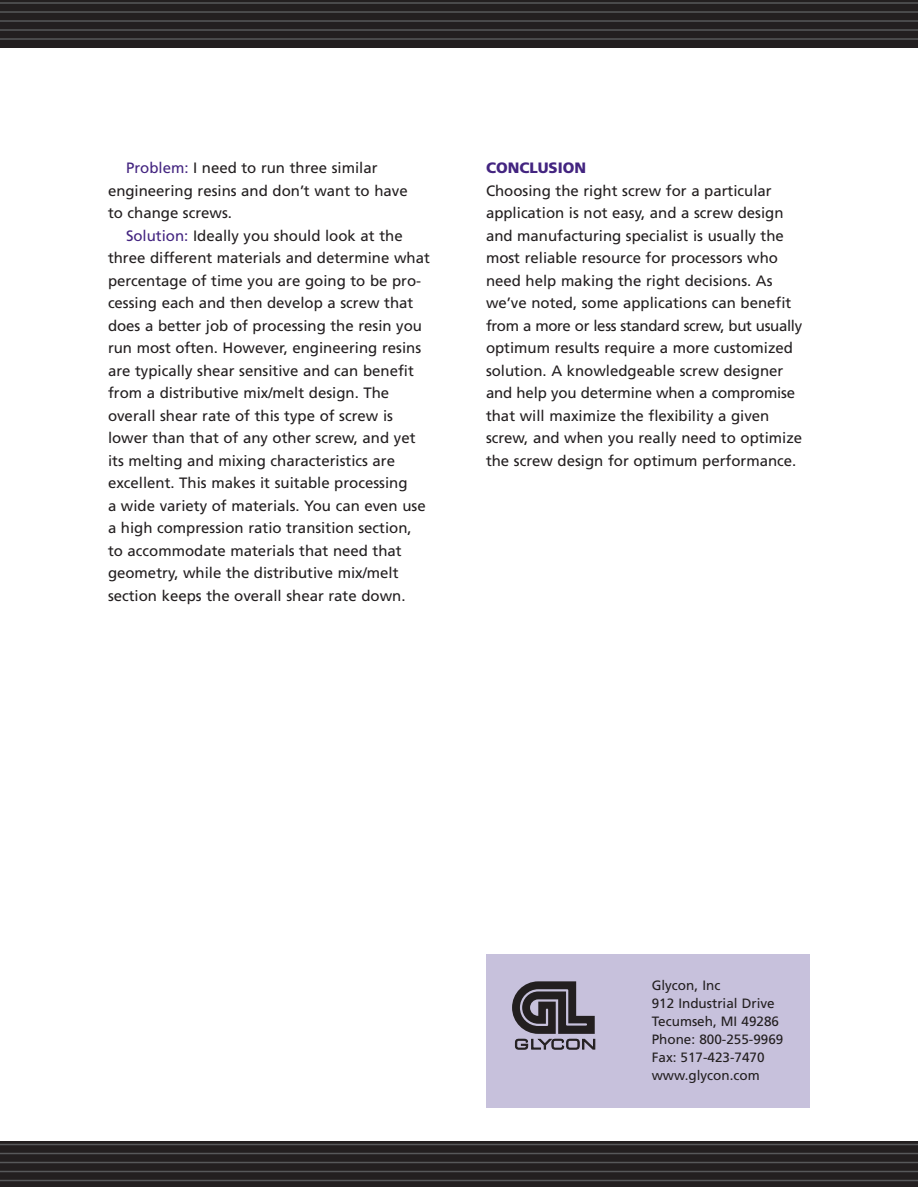
<style>
.page{position:relative;width:918px;height:1188px;background:#fff}
.page>*{position:absolute;margin:0;border:0;box-sizing:border-box;transform-origin:0 0}
.t1{font:15px/22.5px "Frutiger";color:#231f20}
.t2{font:900 15px "Frutiger";color:#432480}
.t3{font:13.5px/18px "Frutiger";color:#231f20}
.s1{color:#432480}
</style>
<div class="page">
<div style="left:0;top:0;width:918px;height:47px;background:#231f20"></div>
<hr style="left:0;top:2px;width:918px;height:2px;background:#57585a">
<hr style="left:0;top:11px;width:918px;height:2px;background:#57585a">
<hr style="left:0;top:20px;width:918px;height:2px;background:#57585a">
<hr style="left:0;top:29px;width:918px;height:2px;background:#57585a">
<hr style="left:0;top:38px;width:918px;height:2px;background:#57585a">
<div style="left:0;top:1142px;width:918px;height:45px;background:linear-gradient(to right,#262223,#262223)"></div>
<hr style="left:0;top:1144px;width:918px;height:1px;background:#57585a">
<hr style="left:0;top:1153px;width:918px;height:1px;background:#57585a">
<hr style="left:0;top:1162px;width:918px;height:1px;background:#57585a">
<hr style="left:0;top:1171px;width:918px;height:1px;background:#57585a">
<hr style="left:0;top:1180px;width:918px;height:1px;background:#57585a">
<div style="left:486px;top:954px;width:324px;height:154px;background:#c7c1dc"></div>
<svg style="left:512px;top:981px;width:84px;height:69px"></svg>
<p class="t1" style="left:108px;top:158px;width:301px;text-indent:18px"><span class="s1">Problem:</span> I need to run three similar engineering resins and don’t want to have to change screws.</p>
<p class="t1" style="left:108px;top:225px;width:323px;text-indent:18px"><span class="s1">Solution:</span> Ideally you should look at the three different materials and determine what percentage of time you are going to be pro&shy;cessing each and then develop a screw that does a better job of processing the resin you run most often. However, engineering resins are typically shear sensitive and can benefit from a distributive mix/melt design. The overall shear rate of this type of screw is lower than that of any other screw, and yet its melting and mixing characteristics are excellent. This makes it suitable processing<br>a wide variety of materials. You can even use a high compression ratio transition section, to accommodate materials that need that geometry, while the distributive mix/melt section keeps the overall shear rate down.</p>
<p class="t2" style="left:486px;top:162px;width:102px">CONCLUSION</p>
<p class="t1" style="left:486px;top:180px;width:318px">Choosing the right screw for a particular application is not easy, and a screw design and manufacturing specialist is usually the most reliable resource for processors who need help making the right decisions. As we’ve noted, some applications can benefit from a more or less standard screw, but usually optimum results require a more customized solution. A knowledgeable screw designer and help you determine when a compromise that will maximize the flexibility a given screw, and when you really need to optimize the screw design for optimum performance.</p>
<p class="t3" style="left:652px;top:978px;width:133px">Glycon, Inc<br>912 Industrial Drive<br>Tecumseh, MI 49286<br>Phone: 800-255-9969<br>Fax: 517-423-7470 www.glycon.com</p>
</div>
